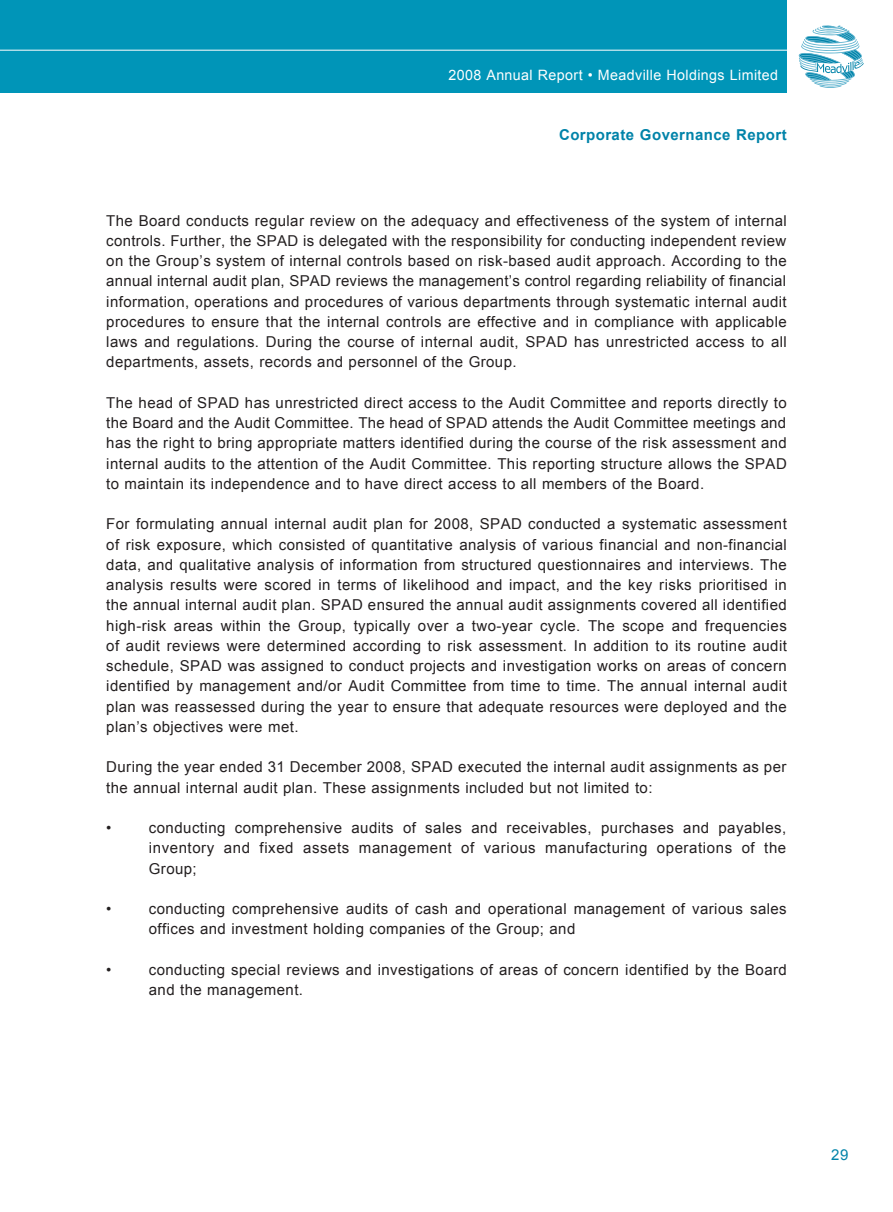
<style>
.page{position:relative;width:893px;height:1212px;background:#fff}
.page>*{position:absolute;margin:0;border:0;box-sizing:border-box;transform-origin:0 0}
._00_E_Body_Text{font:15px/20.2px "Arial";letter-spacing:.03em;color:#231f20;text-align:justify}
.t1{font:700 15px "Arial";letter-spacing:.03em;color:#0083a9}
.t2{font:15px "Arial";color:#0083a9}
.t3{font:14.25px "Arial";letter-spacing:.03em;color:#fff}
</style>
<div class="page">
<div style="left:0;top:0;width:893px;height:93px;background:#0095b8"></div>
<hr style="left:0;top:50px;width:830px;height:1px;background:#fff">
<div style="left:787px;top:0;width:106px;height:93px;background:#fff"></div>
<svg style="left:799px;top:25px;width:65px;height:63px"></svg>
<p class="t3" style="left:448px;top:66px;width:331px">2008 Annual Report • Meadville Holdings Limited</p>
<p class="t1" style="left:559px;top:125px;width:229px">Corporate Governance Report</p>
<p class="_00_E_Body_Text" style="left:106px;top:210px;width:682px">The Board conducts regular review on the adequacy and effectiveness of the system of internal controls. Further, the SPAD is delegated with the responsibility for conducting independent review on the Group’s system of internal controls based on risk-based audit approach. According to the annual internal audit plan, SPAD reviews the management’s control regarding reliability of financial information, operations and procedures of various departments through systematic internal audit procedures to ensure that the internal controls are effective and in compliance with applicable laws and regulations. During the course of internal audit, SPAD has unrestricted access to all departments, assets, records and personnel of the Group.</p>
<p class="_00_E_Body_Text" style="left:106px;top:392px;width:682px">The head of SPAD has unrestricted direct access to the Audit Committee and reports directly to the Board and the Audit Committee. The head of SPAD attends the Audit Committee meetings and has the right to bring appropriate matters identified during the course of the risk assessment and internal audits to the attention of the Audit Committee. This reporting structure allows the SPAD to maintain its independence and to have direct access to all members of the Board.</p>
<p class="_00_E_Body_Text" style="left:106px;top:514px;width:682px">For formulating annual internal audit plan for 2008, SPAD conducted a systematic assessment of risk exposure, which consisted of quantitative analysis of various financial and non-financial data, and qualitative analysis of information from structured questionnaires and interviews. The analysis results were scored in terms of likelihood and impact, and the key risks prioritised in the annual internal audit plan. SPAD ensured the annual audit assignments covered all identified high-risk areas within the Group, typically over a two-year cycle. The scope and frequencies of audit reviews were determined according to risk assessment. In addition to its routine audit schedule, SPAD was assigned to conduct projects and investigation works on areas of concern identified by management and/or Audit Committee from time to time. The annual internal audit plan was reassessed during the year to ensure that adequate resources were deployed and the plan’s objectives were met.</p>
<p class="_00_E_Body_Text" style="left:106px;top:757px;width:682px">During the year ended 31 December 2008, SPAD executed the internal audit assignments as per the annual internal audit plan. These assignments included but not limited to:</p>
<p class="_00_E_Body_Text" style="left:106px;top:818px;width:7px">•</p>
<p class="_00_E_Body_Text" style="left:149px;top:818px;width:639px">conducting comprehensive audits of sales and receivables, purchases and payables, inventory and fixed assets management of various manufacturing operations of the Group;</p>
<p class="_00_E_Body_Text" style="left:106px;top:899px;width:7px">•</p>
<p class="_00_E_Body_Text" style="left:149px;top:899px;width:639px">conducting comprehensive audits of cash and operational management of various sales offices and investment holding companies of the Group; and</p>
<p class="_00_E_Body_Text" style="left:106px;top:959px;width:7px">•</p>
<p class="_00_E_Body_Text" style="left:149px;top:959px;width:640px">conducting special reviews and investigations of areas of concern identified by the Board and the management.</p>
<p class="t2" style="left:831px;top:1145px;width:19px">29</p>
</div>
